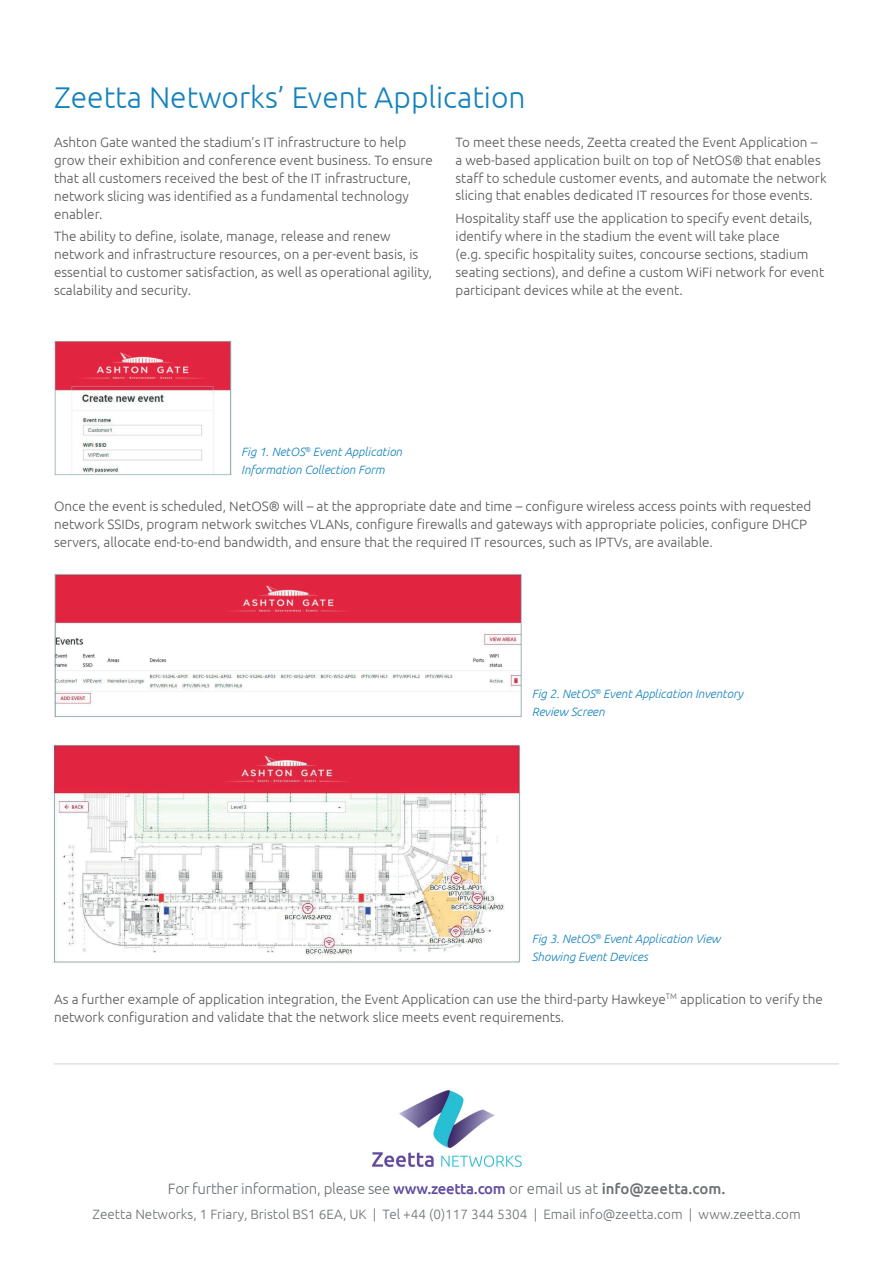
<style>
.page{position:relative;width:893px;height:1263px;background:#fff}
.page>*{position:absolute;margin:0;border:0;box-sizing:border-box;transform-origin:0 0}
.t1{font:300 30px "Ubuntu";color:#1482bd}
.t2{font:300 15px "Ubuntu";letter-spacing:-.02em;color:#6c7073}
.t3{font:300 13.5px/18px "Ubuntu";color:#57585a}
.t4{font:300 13.5px "Ubuntu";color:#6c7073}
.t5{font:italic 300 12px/18px "Ubuntu";color:#1482bd}
.s1{font-weight:500;color:#614c9f}
.s2{font-weight:500}
</style>
<div class="page">
<img style="left:372px;top:1090px;width:150px;height:78px">
<img style="left:54px;top:340px;width:178px;height:136px">
<img style="left:54px;top:573px;width:467px;height:144px">
<img style="left:53px;top:744px;width:468px;height:219px">
<hr style="left:54px;top:1063px;width:785px;height:1px;background:#231f20">
<h1 class="t1" style="left:54px;top:80px;width:473px">Zeetta Networks’ Event Application</h1>
<p class="t3" style="left:54px;top:132px;width:381px">Ashton Gate wanted the stadium’s IT infrastructure to help grow their exhibition and conference event business. To ensure that all customers received the best of the IT infrastructure, network slicing was identified as a fundamental technology enabler.</p>
<p class="t3" style="left:54px;top:227px;width:380px">The ability to define, isolate, manage, release and renew network and infrastructure resources, on a per-event basis, is essential to customer satisfaction, as well as operational agility, scalability and security.</p>
<p class="t3" style="left:455px;top:132px;width:373px">To meet these needs, Zeetta created the Event Application – a web-based application built on top of NetOS® that enables staff to schedule customer events, and automate the network slicing that enables dedicated IT resources for those events.</p>
<p class="t3" style="left:455px;top:209px;width:370px">Hospitality staff use the application to specify event details, identify where in the stadium the event will take place<br>(e.g. specific hospitality suites, concourse sections, stadium seating sections), and define a custom WiFi network for event participant devices while at the event.</p>
<p class="t5" style="left:241px;top:443px;width:162px">Fig 1. NetOS<sup>®</sup> Event Application<br>Information Collection Form</p>
<p class="t3" style="left:54px;top:497px;width:759px">Once the event is scheduled, NetOS® will – at the appropriate date and time – configure wireless access points with requested network SSIDs, program network switches VLANs, configure firewalls and gateways with appropriate policies, configure DHCP servers, allocate end-to-end bandwidth, and ensure that the required IT resources, such as IPTVs, are available.</p>
<p class="t5" style="left:532px;top:684px;width:213px">Fig 2. NetOS<sup>®</sup> Event Application Inventory<br>Review Screen</p>
<p class="t5" style="left:532px;top:930px;width:190px">Fig 3. NetOS<sup>®</sup> Event Application View<br>Showing Event Devices</p>
<p class="t3" style="left:54px;top:989px;width:770px">As a further example of application integration, the Event Application can use the third-party Hawkeye<sup>TM</sup> application to verify the network configuration and validate that the network slice meets event requirements.</p>
<p class="t2" style="left:168px;top:1179px;width:559px">For further information, please see <span class="s1">www.zeetta.com</span> or email us at <span class="s2">info@zeetta.com.</span></p>
<p class="t4" style="left:93px;top:1206px;width:710px">Zeetta Networks, 1 Friary, Bristol BS1 6EA, UK | Tel +44 (0)117 344 5304 | Email info@zeetta.com | www.zeetta.com</p>
</div>
